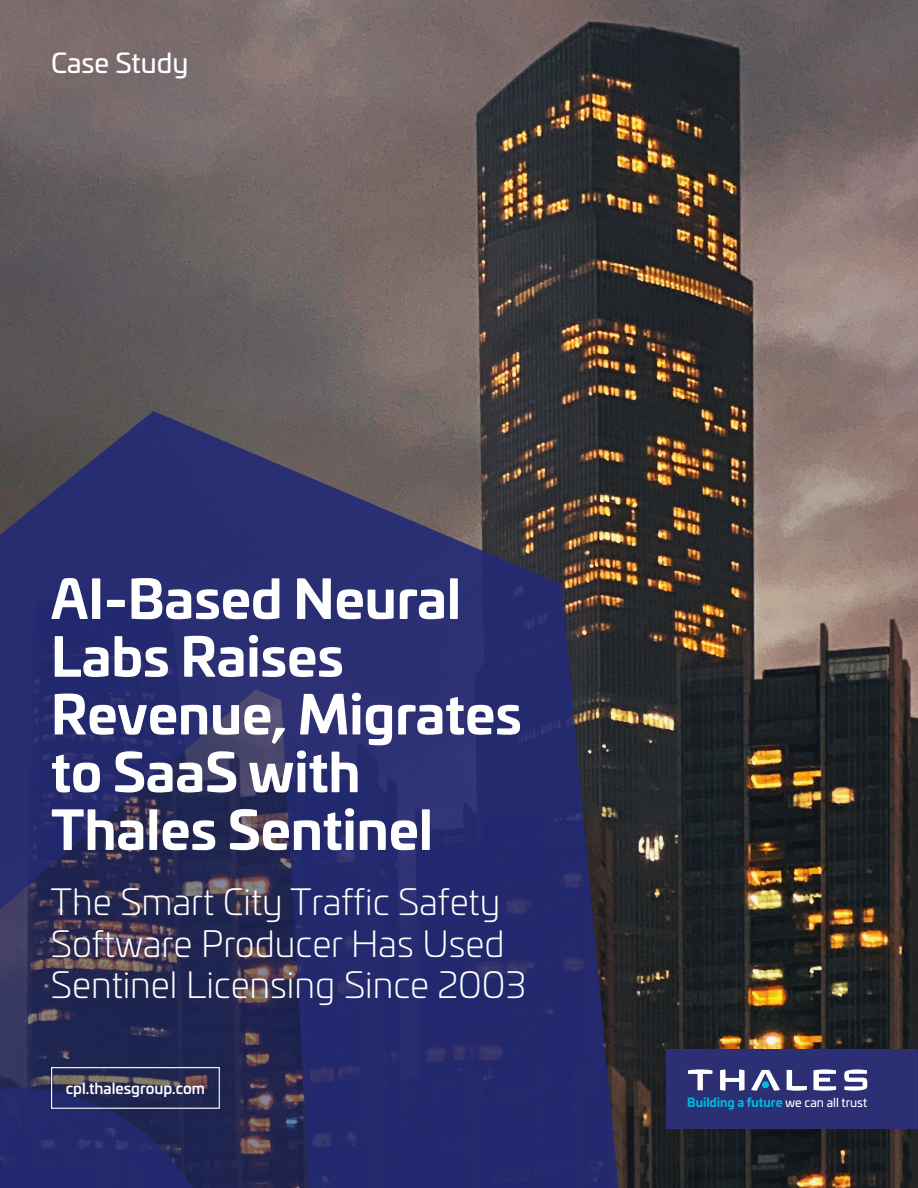
<style>
.page{position:relative;width:918px;height:1188px;background:#fff}
.page>*{position:absolute;margin:0;border:0;box-sizing:border-box;transform-origin:0 0}
.Headline{font:700 52.5px/57.8px "Univia Pro";color:#fff}
.Subheadline{font:300 36px/41.4px "Univia Pro";color:#fff}
.Cover_Caption{font:27px "Univia Pro";color:#fff}
.Table_header_row{font:500 15px "Univia Pro";color:#fff}
.t1{font:700 12.15px "Univia Pro";color:#00bbdf}
.s1{font-weight:400;color:#fff}
</style>
<div class="page">
<img style="left:0;top:0;width:918px;height:1188px">
<svg style="left:0;top:411px;width:686px;height:777px;background:#2f315d"></svg>
<svg style="left:0;top:1060px;width:251px;height:128px;background:#262a5d"></svg>
<div style="left:667px;top:1049px;width:250px;height:79px;background:#2c2f74"></div>
<svg style="left:844px;top:1069px;width:23px;height:22px"></svg>
<svg style="left:813px;top:1069px;width:23px;height:22px"></svg>
<svg style="left:787px;top:1070px;width:20px;height:21px"></svg>
<svg style="left:751px;top:1070px;width:29px;height:21px"></svg>
<div style="left:762px;top:1081px;width:7px;height:7px;background:#00bbdf;border-radius:50%"></div>
<svg style="left:720px;top:1070px;width:25px;height:21px"></svg>
<svg style="left:688px;top:1069px;width:24px;height:21px"></svg>
<div style="left:51px;top:1067px;width:169px;height:42px;border:1px solid #fff"></div>
<p class="Cover_Caption" style="left:51px;top:42px;width:139px">Case Study</p>
<p class="Headline" style="left:51px;top:566px;width:472px">AI-Based Neural<br>Labs Raises<br>Revenue, Migrates to SaaS with<br>Thales Sentinel</p>
<p class="Subheadline" style="left:51px;top:880px;width:477px">The Smart City Traffic Safety<br>Software Producer Has Used<br>Sentinel Licensing Since 2003</p>
<p class="Table_header_row" style="left:66px;top:1077px;width:141px">cpl.thalesgroup.com</p>
<p class="t1" style="left:687px;top:1093px;width:181px">Building a future <span class="s1">we can all trust</span></p>
</div>
